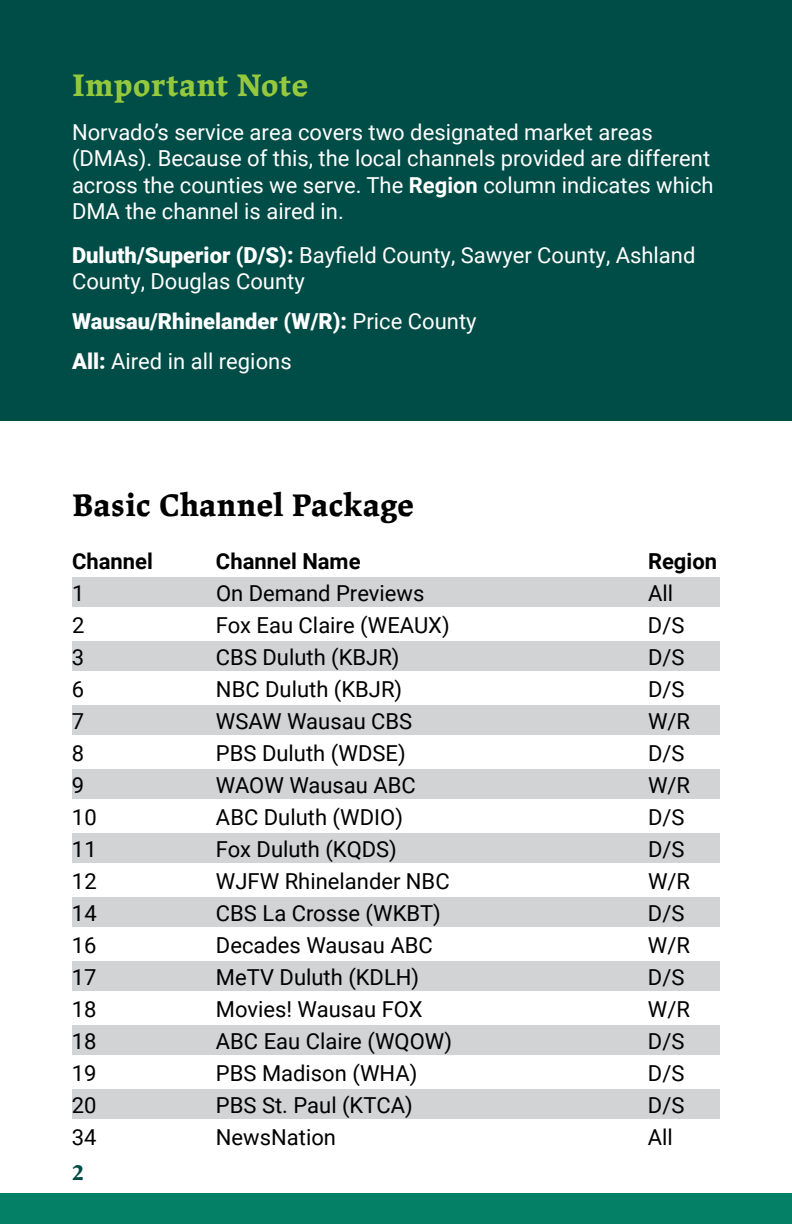
<style>
.page{position:relative;width:792px;height:1224px;background:#fff}
.page>*{position:absolute;margin:0;border:0;box-sizing:border-box;transform-origin:0 0}
.t1{font:700 32px "Lapture";color:#000}
.t2{font:700 32px "Lapture";color:#95c93d}
.t3{font:22px "Roboto";color:#000}
.t4{font:22px/26.4px "Roboto";color:#fff}
.t5{font:900 22px/40px "Roboto";color:#fff}
.t6{font:700 22px "Roboto";color:#000}
.t7{font:700 22px "Lapture";color:#004c46}
.s1{font-weight:700}
.s2{font-weight:900}
.s3{font-weight:400}
</style>
<div class="page">
<div style="left:0;top:0;width:792px;height:420px;background:#004c46"></div>
<div style="left:72px;top:578px;width:648px;height:29px;background:#d1d3d4"></div>
<div style="left:72px;top:642px;width:648px;height:29px;background:#d1d3d4"></div>
<div style="left:72px;top:706px;width:648px;height:29px;background:#d1d3d4"></div>
<div style="left:72px;top:770px;width:648px;height:29px;background:#d1d3d4"></div>
<div style="left:72px;top:834px;width:648px;height:29px;background:#d1d3d4"></div>
<div style="left:72px;top:898px;width:648px;height:29px;background:#d1d3d4"></div>
<div style="left:72px;top:962px;width:648px;height:29px;background:#d1d3d4"></div>
<div style="left:72px;top:1026px;width:648px;height:29px;background:#d1d3d4"></div>
<div style="left:72px;top:1090px;width:648px;height:29px;background:#d1d3d4"></div>
<div style="left:0;top:1193px;width:792px;height:31px;background:#038065"></div>
<h1 class="t2" style="left:72px;top:65px;width:238px">Important Note</h1>
<p class="t4" style="left:72px;top:118px;width:643px">Norvado’s service area covers two designated market areas (DMAs). Because of this, the local channels provided are different across the counties we serve. The <span class="s1">Region</span> column indicates which DMA the channel is aired in.</p>
<p class="t4" style="left:72px;top:241px;width:625px"><span class="s2">Duluth/Superior (D/S):</span> Bayfield County, Sawyer County, Ashland<br>County, Douglas County</p>
<p class="t5" style="left:72px;top:301px;width:406px">Wausau/Rhinelander (W/R): <span class="s3">Price County<br></span>All: <span class="s3">Aired in all regions</span></p>
<h1 class="t1" style="left:72px;top:485px;width:344px">Basic Channel Package</h1>
<p class="t6" style="left:72px;top:546px;width:82px">Channel</p>
<p class="t6" style="left:216px;top:546px;width:146px">Channel Name</p>
<p class="t6" style="left:648px;top:546px;width:71px">Region</p>
<p class="t3" style="left:72px;top:578px;width:14px">1</p>
<p class="t3" style="left:216px;top:578px;width:210px">On Demand Previews</p>
<p class="t3" style="left:648px;top:578px;width:27px">All</p>
<p class="t3" style="left:72px;top:610px;width:14px">2</p>
<p class="t3" style="left:216px;top:610px;width:235px">Fox Eau Claire (WEAUX)</p>
<p class="t3" style="left:648px;top:610px;width:38px">D/S</p>
<p class="t3" style="left:72px;top:642px;width:14px">3</p>
<p class="t3" style="left:216px;top:642px;width:185px">CBS Duluth (KBJR)</p>
<p class="t3" style="left:648px;top:642px;width:38px">D/S</p>
<p class="t3" style="left:72px;top:674px;width:14px">6</p>
<p class="t3" style="left:216px;top:674px;width:188px">NBC Duluth (KBJR)</p>
<p class="t3" style="left:648px;top:674px;width:38px">D/S</p>
<p class="t3" style="left:72px;top:706px;width:14px">7</p>
<p class="t3" style="left:216px;top:706px;width:198px">WSAW Wausau CBS</p>
<p class="t3" style="left:648px;top:706px;width:44px">W/R</p>
<p class="t3" style="left:72px;top:738px;width:14px">8</p>
<p class="t3" style="left:216px;top:738px;width:191px">PBS Duluth (WDSE)</p>
<p class="t3" style="left:648px;top:738px;width:38px">D/S</p>
<p class="t3" style="left:72px;top:770px;width:14px">9</p>
<p class="t3" style="left:216px;top:770px;width:201px">WAOW Wausau ABC</p>
<p class="t3" style="left:648px;top:770px;width:44px">W/R</p>
<p class="t3" style="left:72px;top:802px;width:26px">10</p>
<p class="t3" style="left:216px;top:802px;width:189px">ABC Duluth (WDIO)</p>
<p class="t3" style="left:648px;top:802px;width:38px">D/S</p>
<p class="t3" style="left:72px;top:834px;width:26px">11</p>
<p class="t3" style="left:216px;top:834px;width:182px">Fox Duluth (KQDS)</p>
<p class="t3" style="left:648px;top:834px;width:38px">D/S</p>
<p class="t3" style="left:72px;top:866px;width:26px">12</p>
<p class="t3" style="left:216px;top:866px;width:235px">WJFW Rhinelander NBC</p>
<p class="t3" style="left:648px;top:866px;width:44px">W/R</p>
<p class="t3" style="left:72px;top:898px;width:26px">14</p>
<p class="t3" style="left:216px;top:898px;width:226px">CBS La Crosse (WKBT)</p>
<p class="t3" style="left:648px;top:898px;width:38px">D/S</p>
<p class="t3" style="left:72px;top:930px;width:26px">16</p>
<p class="t3" style="left:216px;top:930px;width:218px">Decades Wausau ABC</p>
<p class="t3" style="left:648px;top:930px;width:44px">W/R</p>
<p class="t3" style="left:72px;top:962px;width:26px">17</p>
<p class="t3" style="left:216px;top:962px;width:205px">MeTV Duluth (KDLH)</p>
<p class="t3" style="left:648px;top:962px;width:38px">D/S</p>
<p class="t3" style="left:72px;top:994px;width:26px">18</p>
<p class="t3" style="left:216px;top:994px;width:208px">Movies! Wausau FOX</p>
<p class="t3" style="left:648px;top:994px;width:44px">W/R</p>
<p class="t3" style="left:72px;top:1026px;width:26px">18</p>
<p class="t3" style="left:216px;top:1026px;width:238px">ABC Eau Claire (WQOW)</p>
<p class="t3" style="left:648px;top:1026px;width:38px">D/S</p>
<p class="t3" style="left:72px;top:1058px;width:26px">19</p>
<p class="t3" style="left:216px;top:1058px;width:203px">PBS Madison (WHA)</p>
<p class="t3" style="left:648px;top:1058px;width:38px">D/S</p>
<p class="t3" style="left:72px;top:1090px;width:26px">20</p>
<p class="t3" style="left:216px;top:1090px;width:198px">PBS St. Paul (KTCA)</p>
<p class="t3" style="left:648px;top:1090px;width:38px">D/S</p>
<p class="t3" style="left:72px;top:1122px;width:26px">34</p>
<p class="t3" style="left:216px;top:1122px;width:122px">NewsNation</p>
<p class="t3" style="left:648px;top:1122px;width:27px">All</p>
<p class="t7" style="left:72px;top:1159px;width:13px">2</p>
</div>
